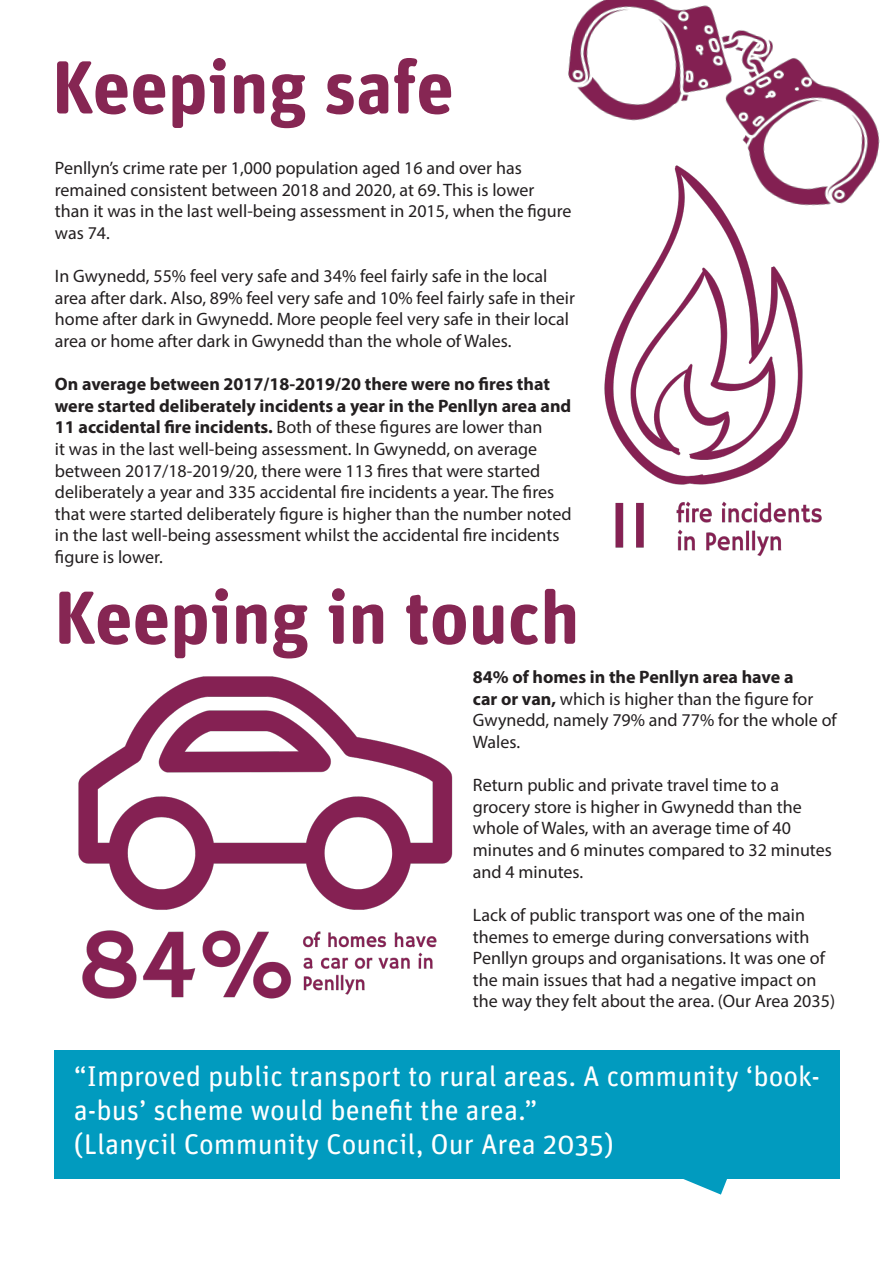
<style>
.page{position:relative;width:893px;height:1263px;background:#fff}
.page>*{position:absolute;margin:0;border:0;box-sizing:border-box;transform-origin:0 0}
.t1{font:700 75px "Unit Rounded Pro";color:#862653}
.t2{font:28.5px/34.2px "Unit Rounded Pro";color:#fff}
.t3{font:18px/21.6px "Myriad Pro";color:#231f20}
.s1{font-weight:700}
</style>
<div class="page">
<img style="left:78px;top:676px;width:375px;height:323px">
<img style="left:604px;top:238px;width:218px;height:319px">
<img style="left:568px;top:0;width:312px;height:238px">
<div style="left:54px;top:1050px;width:786px;height:128px;background:#019bbf"></div>
<svg style="left:675px;top:1178px;width:56px;height:16px"></svg>
<p class="t1" style="left:52px;top:34px;width:404px">Keeping safe</p>
<p class="t3" style="left:55px;top:157px;width:518px">Penllyn’s crime rate per 1,000 population aged 16 and over has remained consistent between 2018 and 2020, at 69. This is lower than it was in the last well-being assessment in 2015, when the figure was 74.</p>
<p class="t3" style="left:55px;top:265px;width:522px">In Gwynedd, 55% feel very safe and 34% feel fairly safe in the local area after dark. Also, 89% feel very safe and 10% feel fairly safe in their home after dark in Gwynedd. More people feel very safe in their local area or home after dark in Gwynedd than the whole of Wales.</p>
<p class="t3" style="left:55px;top:373px;width:518px"><span class="s1">On average between 2017/18-2019/20 there were no fires that were started deliberately incidents a year in the Penllyn area and 11 accidental fire incidents.</span> Both of these figures are lower than<br>it was in the last well-being assessment. In Gwynedd, on average between 2017/18-2019/20, there were 113 fires that were started deliberately a year and 335 accidental fire incidents a year. The fires that were started deliberately figure is higher than the number noted in the last well-being assessment whilst the accidental fire incidents figure is lower.</p>
<p class="t1" style="left:54px;top:564px;width:527px">Keeping in touch</p>
<p class="t3" style="left:473px;top:666px;width:365px"><span class="s1">84% of homes in the Penllyn area have a<br>car or van,</span> which is higher than the figure for<br>Gwynedd, namely 79% and 77% for the whole of<br>Wales.</p>
<p class="t3" style="left:473px;top:774px;width:360px">Return public and private travel time to a grocery store is higher in Gwynedd than the whole of Wales, with an average time of 40 minutes and 6 minutes compared to 32 minutes and 4 minutes.</p>
<p class="t3" style="left:473px;top:904px;width:364px">Lack of public transport was one of the main themes to emerge during conversations with Penllyn groups and organisations. It was one of the main issues that had a negative impact on the way they felt about the area. (Our Area 2035)</p>
<p class="t2" style="left:74px;top:1058px;width:748px">“Improved public transport to rural areas. A community ‘book&shy;a-bus’ scheme would benefit the area.”</p>
<p class="t2" style="left:74px;top:1126px;width:542px">(Llanycil Community Council, Our Area 2035)</p>
</div>
